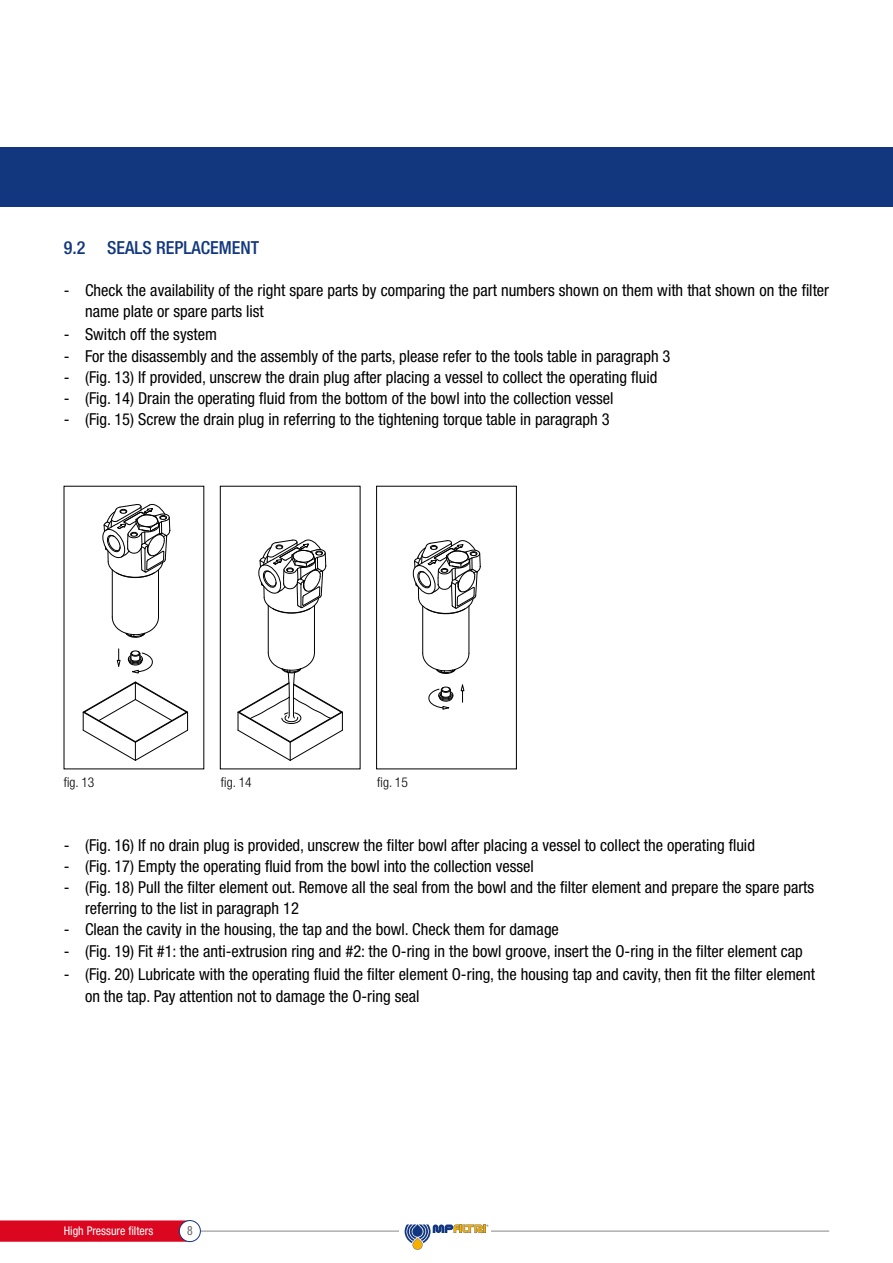
<style>
.page{position:relative;width:893px;height:1263px;background:#fff}
.page>*{position:absolute;margin:0;border:0;box-sizing:border-box;transform-origin:0 0}
.t1{font:500 condensed 18px "Helvetica Neue LT Std";color:#12377f}
.t2{font:condensed 16.5px/21px "Helvetica Neue LT Std";color:#000}
.t3{font:300 condensed 13.5px "Helvetica Neue LT Std";color:#000}
.t4{font:condensed 12.75px "Helvetica Neue LT Std";color:#636362;scale:.92 1}
.t5{font:condensed 12px "Helvetica Neue LT Std";color:#fff}
</style>
<div class="page">
<hr style="left:200px;top:1231px;width:629px;height:1px;background:#878786">
<svg style="left:0;top:1220px;width:195px;height:22px;background:#db0e26"></svg>
<div style="left:179px;top:1220px;width:21px;height:21px;background:#fff;border-radius:50%"></div>
<div style="left:179px;top:1220px;width:21px;height:22px;border:1px solid #12377f;border-radius:50%"></div>
<div style="left:399px;top:1228px;width:92px;height:6px;background:#fff"></div>
<svg style="left:405px;top:1224px;width:83px;height:26px"></svg>
<div style="left:0;top:147px;width:893px;height:59px;background:#12377f"></div>
<div style="left:376px;top:486px;width:141px;height:283px;border:1px solid #000"></div>
<div style="left:220px;top:486px;width:140px;height:283px;border:1px solid #000"></div>
<hr style="left:158px;top:570px;width:1px;height:47px;background:#000">
<hr style="left:112px;top:570px;width:1px;height:47px;background:#000">
<svg style="left:83px;top:682px;width:105px;height:79px"></svg>
<svg style="left:112px;top:617px;width:47px;height:21px"></svg>
<svg style="left:102px;top:504px;width:69px;height:75px"></svg>
<svg style="left:117px;top:649px;width:3px;height:17px"></svg>
<svg style="left:128px;top:651px;width:25px;height:22px"></svg>
<hr style="left:314px;top:605px;width:1px;height:48px;background:#000">
<hr style="left:268px;top:605px;width:1px;height:48px;background:#000">
<svg style="left:238px;top:652px;width:105px;height:109px"></svg>
<svg style="left:258px;top:539px;width:68px;height:75px"></svg>
<hr style="left:469px;top:606px;width:1px;height:47px;background:#000">
<hr style="left:422px;top:606px;width:1px;height:47px;background:#000">
<svg style="left:422px;top:653px;width:47px;height:21px"></svg>
<svg style="left:412px;top:540px;width:69px;height:75px"></svg>
<svg style="left:461px;top:685px;width:3px;height:17px"></svg>
<svg style="left:428px;top:687px;width:26px;height:22px"></svg>
<p class="t1" style="left:64px;top:237px;width:197px">9.2 SEALS REPLACEMENT</p>
<p class="t2" style="left:85px;top:280px;width:746px;text-indent:-21px">- Check the availability of the right spare parts by comparing the part numbers shown on them with that shown on the filter name plate or spare parts list</p>
<p class="t2" style="left:64px;top:323px;width:155px">- Switch off the system</p>
<p class="t2" style="left:64px;top:346px;width:608px">- For the disassembly and the assembly of the parts, please refer to the tools table in paragraph 3</p>
<p class="t2" style="left:64px;top:367px;width:595px">- (Fig. 13) If provided, unscrew the drain plug after placing a vessel to collect the operating fluid</p>
<p class="t2" style="left:64px;top:388px;width:551px">- (Fig. 14) Drain the operating fluid from the bottom of the bowl into the collection vessel</p>
<p class="t2" style="left:64px;top:409px;width:547px">- (Fig. 15) Screw the drain plug in referring to the tightening torque table in paragraph 3</p>
<p class="t3" style="left:64px;top:774px;width:32px">fig. 13</p>
<p class="t3" style="left:221px;top:774px;width:32px">fig. 14</p>
<p class="t3" style="left:377px;top:774px;width:32px">fig. 15</p>
<p class="t2" style="left:64px;top:834px;width:693px">- (Fig. 16) If no drain plug is provided, unscrew the filter bowl after placing a vessel to collect the operating fluid</p>
<p class="t2" style="left:64px;top:855px;width:472px">- (Fig. 17) Empty the operating fluid from the bowl into the collection vessel</p>
<p class="t2" style="left:85px;top:876px;width:731px;text-indent:-21px">- (Fig. 18) Pull the filter element out. Remove all the seal from the bowl and the filter element and prepare the spare parts referring to the list in paragraph 12</p>
<p class="t2" style="left:64px;top:918px;width:497px">- Clean the cavity in the housing, the tap and the bowl. Check them for damage</p>
<p class="t2" style="left:64px;top:941px;width:740px">- (Fig. 19) Fit #1: the anti-extrusion ring and #2: the O-ring in the bowl groove, insert the O-ring in the filter element cap</p>
<p class="t2" style="left:85px;top:962px;width:732px;line-height:22.5px;text-indent:-21px">- (Fig. 20) Lubricate with the operating fluid the filter element O-ring, the housing tap and cavity, then fit the filter element on the tap. Pay attention not to damage the O-ring seal</p>
<p class="t5" style="left:64px;top:1223px;width:91px">High Pressure filters</p>
<p class="t4" style="left:187px;top:1223px;width:8px">8</p>
</div>
